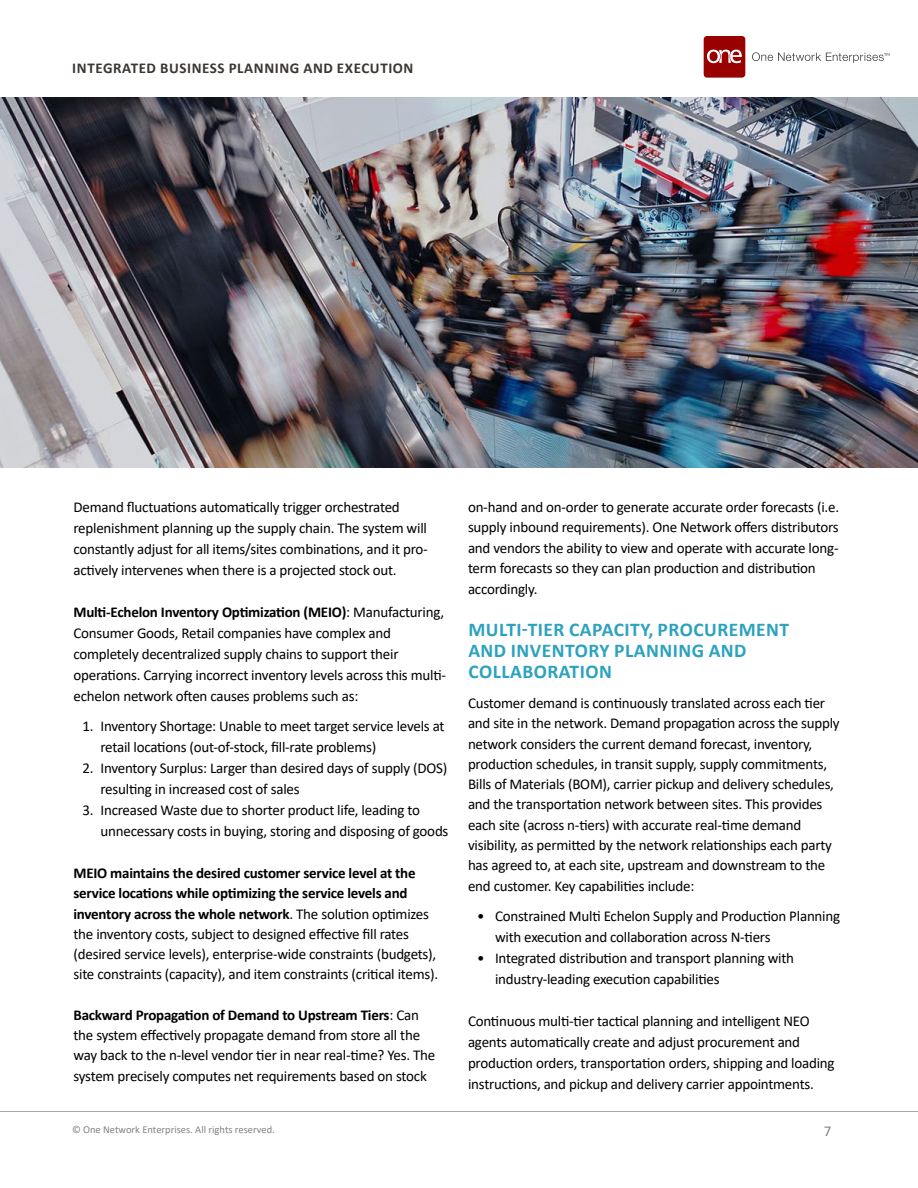
<style>
.page{position:relative;width:918px;height:1188px;background:#fff}
.page>*{position:absolute;margin:0;border:0;box-sizing:border-box;transform-origin:0 0}
.t1{font:700 19.5px/21px "Calibri";letter-spacing:.025em;color:#2ca2be}
.t2{font:15px/21px "Calibri";letter-spacing:-.015em;color:#000}
.t3{font:700 15px "Calibri";letter-spacing:.04em;color:#3c3633}
.t4{font:15px "Calibri";color:#808285}
.t5{font:10.5px "Calibri";color:#808285}
.s1{font-weight:700}
</style>
<div class="page">
<hr style="left:0;top:97px;width:918px;height:1px;background:#a7a9ac">
<hr style="left:0;top:1111px;width:918px;height:1px;background:#a7a9ac">
<svg style="left:752px;top:52px;width:137px;height:11px"></svg>
<div style="left:704px;top:36px;width:41px;height:42px;background:#900;border-radius:3px"></div>
<svg style="left:707px;top:50px;width:35px;height:13px"></svg>
<img style="left:0;top:98px;width:918px;height:370px">
<p class="t3" style="left:72px;top:58px;width:343px">INTEGRATED BUSINESS PLANNING AND EXECUTION</p>
<p class="t2" style="left:73px;top:496px;width:356px">Demand fluctuations automatically trigger orchestrated replenishment planning up the supply chain. The system will constantly adjust for all items/sites combinations, and it pro&shy;actively intervenes when there is a projected stock out.</p>
<p class="t2" style="left:73px;top:601px;width:374px"><span class="s1">Multi-Echelon Inventory Optimization (MEIO)</span>: Manufacturing, Consumer Goods, Retail companies have complex and completely decentralized supply chains to support their operations. Carrying incorrect inventory levels across this multi&shy;echelon network often causes problems such as:</p>
<p class="t2" style="left:100px;top:715px;width:346px;text-indent:-18px">1. Inventory Shortage: Unable to meet target service levels at retail locations (out-of-stock, fill-rate problems)</p>
<p class="t2" style="left:100px;top:757px;width:349px;text-indent:-18px">2. Inventory Surplus: Larger than desired days of supply (DOS) resulting in increased cost of sales</p>
<p class="t2" style="left:100px;top:799px;width:350px;text-indent:-18px">3. Increased Waste due to shorter product life, leading to unnecessary costs in buying, storing and disposing of goods</p>
<p class="t2" style="left:73px;top:863px;width:366px;line-height:20.2px"><span class="s1">MEIO maintains the desired customer service level at the service locations while optimizing the service levels and inventory across the whole network</span>. The solution optimizes the inventory costs, subject to designed effective fill rates (desired service levels), enterprise-wide constraints (budgets), site constraints (capacity), and item constraints (critical items).</p>
<p class="t2" style="left:73px;top:1005px;width:363px;line-height:20.2px"><span class="s1">Backward Propagation of Demand to Upstream Tiers</span>: Can the system effectively propagate demand from store all the way back to the n-level vendor tier in near real-time? Yes. The system precisely computes net requirements based on stock</p>
<p class="t5" style="left:72px;top:1122px;width:204px">© One Network Enterprises. All rights reserved.</p>
<p class="t2" style="left:468px;top:497px;width:373px;line-height:20.4px">on-hand and on-order to generate accurate order forecasts (i.e. supply inbound requirements). One Network offers distributors and vendors the ability to view and operate with accurate long&shy;term forecasts so they can plan production and distribution accordingly.</p>
<h1 class="t1" style="left:468px;top:619px;width:322px">MULTI-TIER CAPACITY, PROCUREMENT<br>AND INVENTORY PLANNING AND<br>COLLABORATION</h1>
<p class="t2" style="left:468px;top:692px;width:373px;line-height:20.4px">Customer demand is continuously translated across each tier and site in the network. Demand propagation across the supply network considers the current demand forecast, inventory, production schedules, in transit supply, supply commitments, Bills of Materials (BOM), carrier pickup and delivery schedules, and the transportation network between sites. This provides each site (across n-tiers) with accurate real-time demand visibility, as permitted by the network relationships each party has agreed to, at each site, upstream and downstream to the end customer. Key capabilities include:</p>
<p class="t2" style="left:495px;top:905px;width:347px;text-indent:-18px">• Constrained Multi Echelon Supply and Production Planning with execution and collaboration across N-tiers</p>
<p class="t2" style="left:495px;top:947px;width:301px;text-indent:-18px">• Integrated distribution and transport planning with industry-leading execution capabilities</p>
<p class="t2" style="left:468px;top:1010px;width:368px">Continuous multi-tier tactical planning and intelligent NEO agents automatically create and adjust procurement and production orders, transportation orders, shipping and loading instructions, and pickup and delivery carrier appointments.</p>
<p class="t4" style="left:824px;top:1121px;width:9px">7</p>
</div>
